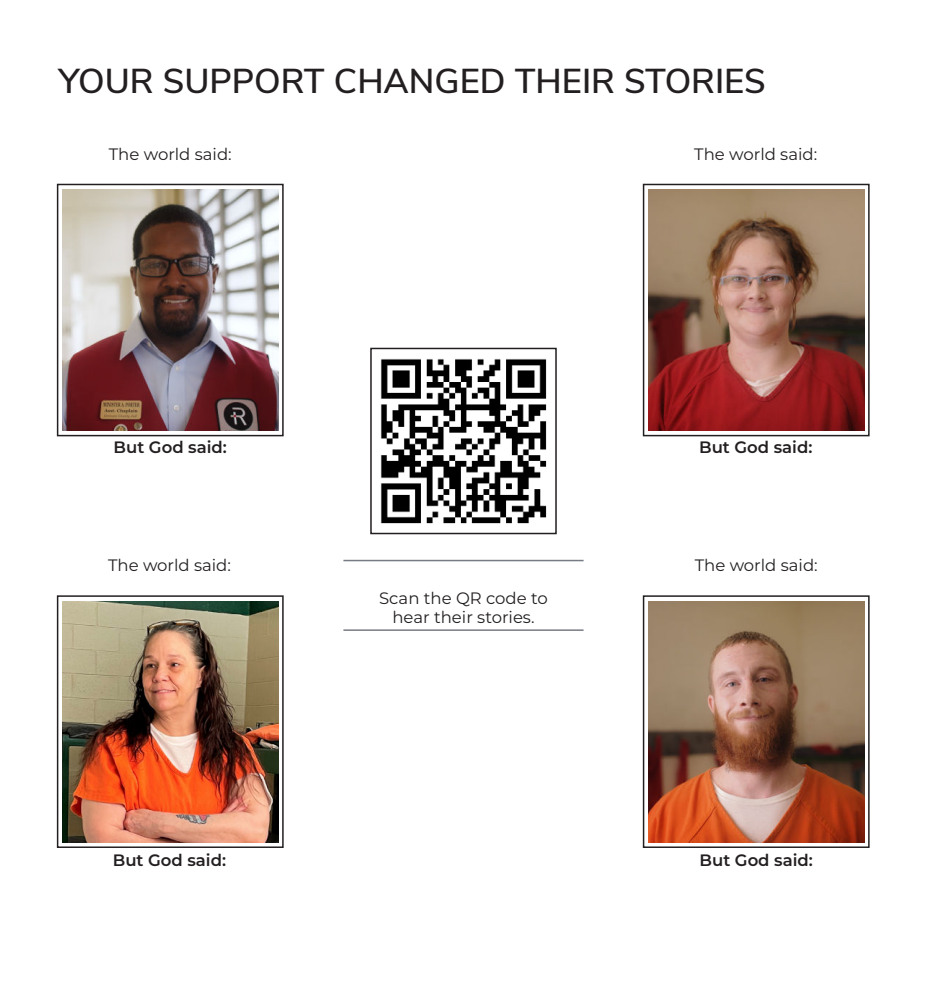
<style>
.page{position:relative;width:927px;height:981px;background:#fff}
.page>*{position:absolute;margin:0;border:0;box-sizing:border-box;transform-origin:0 0}
.t1{font:600 34.5px "Nunito Sans";color:#231f20}
.t2{font:16.5px/19.8px "Montserrat";color:#231f20;text-align:center}
.t3{font:600 16.5px "Montserrat";color:#231f20}
</style>
<div class="page">
<img style="left:380px;top:359px;width:167px;height:165px">
<div style="left:370px;top:348px;width:187px;height:186px;border:2px solid #231f20"></div>
<hr style="left:343px;top:629px;width:241px;height:2px;background:#777b83">
<hr style="left:343px;top:560px;width:241px;height:1px;background:#777b83">
<img style="left:648px;top:601px;width:216px;height:241px">
<div style="left:643px;top:595px;width:227px;height:253px;border:2px solid #231f20"></div>
<img style="left:648px;top:190px;width:216px;height:240px">
<div style="left:643px;top:184px;width:227px;height:252px;border:2px solid #231f20"></div>
<img style="left:62px;top:601px;width:216px;height:241px">
<div style="left:57px;top:595px;width:227px;height:253px;border:2px solid #231f20"></div>
<img style="left:62px;top:190px;width:216px;height:240px">
<div style="left:57px;top:184px;width:227px;height:252px;border:2px solid #231f20"></div>
<h1 class="t1" style="left:58px;top:65px;width:709px">YOUR SUPPORT CHANGED THEIR STORIES</h1>
<p class="t2" style="left:109px;top:145px;width:124px">The world said:</p>
<p class="t2" style="left:694px;top:145px;width:124px">The world said:</p>
<p class="t3" style="left:114px;top:440px;width:115px">But God said:</p>
<p class="t3" style="left:699px;top:440px;width:115px">But God said:</p>
<p class="t2" style="left:108px;top:557px;width:124px">The world said:</p>
<p class="t2" style="left:695px;top:557px;width:124px">The world said:</p>
<p class="t2" style="left:379px;top:589px;width:170px">Scan the QR code to hear their stories.</p>
<p class="t3" style="left:113px;top:853px;width:115px">But God said:</p>
<p class="t3" style="left:700px;top:853px;width:115px">But God said:</p>
</div>
